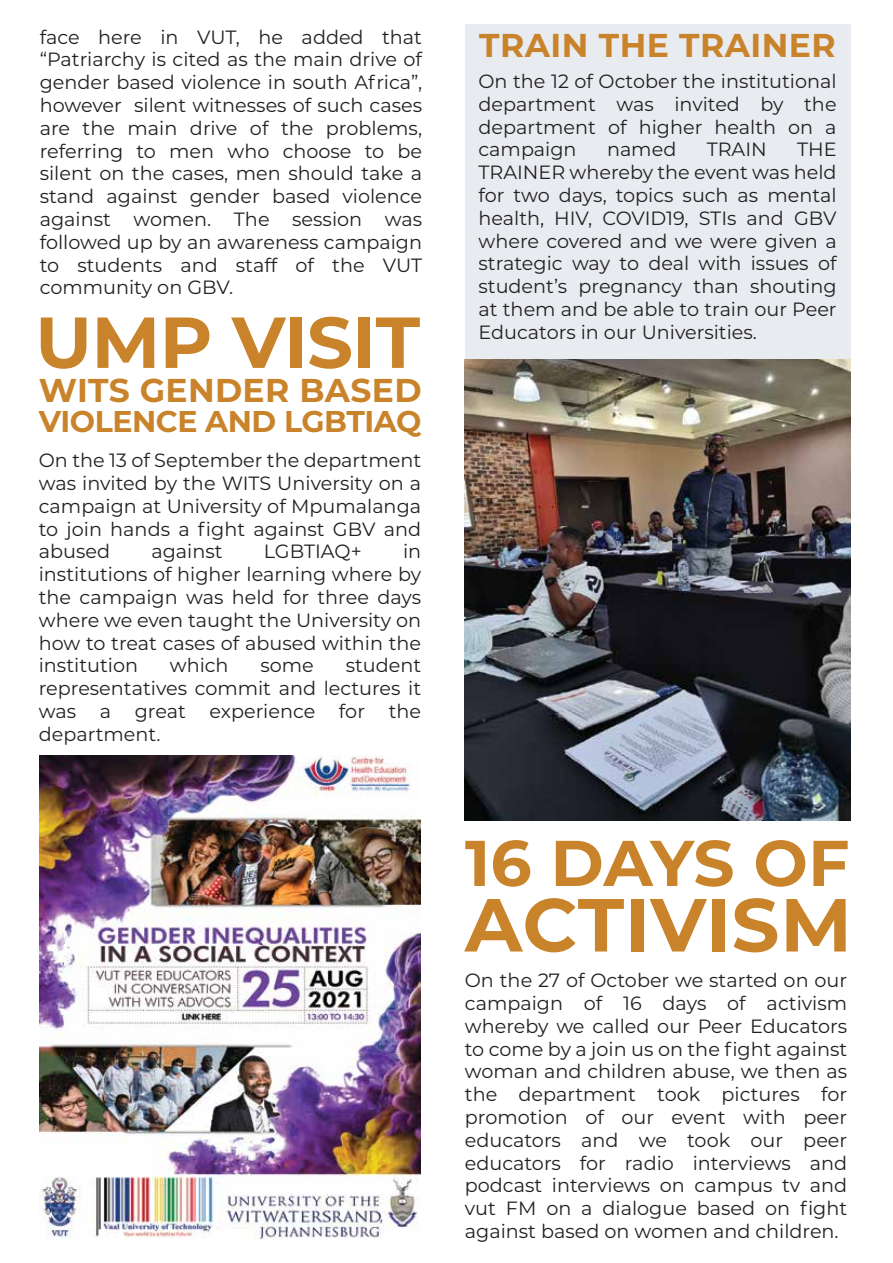
<style>
.page{position:relative;width:893px;height:1263px;background:#fff}
.page>*{position:absolute;margin:0;border:0;box-sizing:border-box;transform-origin:0 0}
.t1{font:700 75px "Montserrat";letter-spacing:.01em;color:#c9832a}
.t2{font:700 72px "Montserrat";letter-spacing:-.005em;color:#c9832a}
.t3{font:700 64.5px "Montserrat";letter-spacing:-.005em;color:#c9832a}
.t4{font:700 33px "Montserrat";letter-spacing:.01em;color:#c9832a}
.t5{font:700 30px "Montserrat";letter-spacing:-.015em;color:#c9832a}
.t6{font:19.2px/22.8px "Montserrat";color:#231f20;text-align:justify}
</style>
<div class="page">
<div style="left:465px;top:24px;width:385px;height:794px;background:#e8ebf0"></div>
<img style="left:40px;top:755px;width:380px;height:484px">
<img style="left:465px;top:359px;width:385px;height:461px">
<p class="t6" style="left:40px;top:25px;width:384px">face here in VUT, he added that “Patriarchy is cited as the main drive of gender based violence in south Africa”, however silent witnesses of such cases are the main drive of the problems, referring to men who choose to be silent on the cases, men should take a stand against gender based violence against women. The session was followed up by an awareness campaign to students and staff of the VUT community on GBV.</p>
<h2 class="t2" style="left:35px;top:290px;width:386px">UMP VISIT</h2>
<h3 class="t4" style="left:39px;top:367px;width:384px">WITS GENDER BASED</h3>
<h3 class="t5" style="left:39px;top:400px;width:384px">VIOLENCE AND LGBTIAQ</h3>
<p class="t6" style="left:39px;top:448px;width:384px">On the 13 of September the department was invited by the WITS University on a campaign at University of Mpumalanga to join hands a fight against GBV and abused</p>
<p class="t6" style="left:39px;top:539px;width:384px;text-indent:364px">in institutions of higher learning where by the campaign was held for three days where we even taught the University on how to treat cases of abused within the institution</p>
<p class="t6" style="left:151px;top:539px;width:73px">against</p>
<p class="t6" style="left:264px;top:539px;width:99px">LGBTIAQ+</p>
<p class="t6" style="left:39px;top:653px;width:384px;text-indent:307px">student representatives commit and lectures it was a great experience for the department.</p>
<p class="t6" style="left:170px;top:653px;width:60px">which</p>
<p class="t6" style="left:260px;top:653px;width:55px">some</p>
<h3 class="t4" style="left:479px;top:21px;width:358px">TRAIN THE TRAINER</h3>
<p class="t6" style="left:478px;top:69px;width:360px">On the 12 of October the institutional department was invited by the department of higher health on a campaign</p>
<p class="t6" style="left:607px;top:138px;width:71px">named</p>
<p class="t6" style="left:707px;top:138px;width:62px">TRAIN</p>
<p class="t6" style="left:478px;top:138px;width:360px;text-indent:319px">THE TRAINER whereby the event was held for two days, topics such as mental health, HIV, COVID19, STIs and GBV where covered and we were given a strategic way to deal with issues of student’s pregnancy than shouting at them and be able to train our Peer Educators in our Universities.</p>
<h3 class="t3" style="left:465px;top:816px;width:386px">16 DAYS OF</h3>
<h1 class="t1" style="left:465px;top:871px;width:389px">ACTIVISM</h1>
<p class="t6" style="left:465px;top:968px;width:384px">On the 27 of October we started on our campaign of 16 days of activism whereby we called our Peer Educators to come by a join us on the fight against woman and children abuse, we then as the department took pictures for promotion of our event with peer educators and we took our peer educators for radio interviews and podcast interviews on campus tv and vut FM on a dialogue based on fight against based on women and children.</p>
</div>
